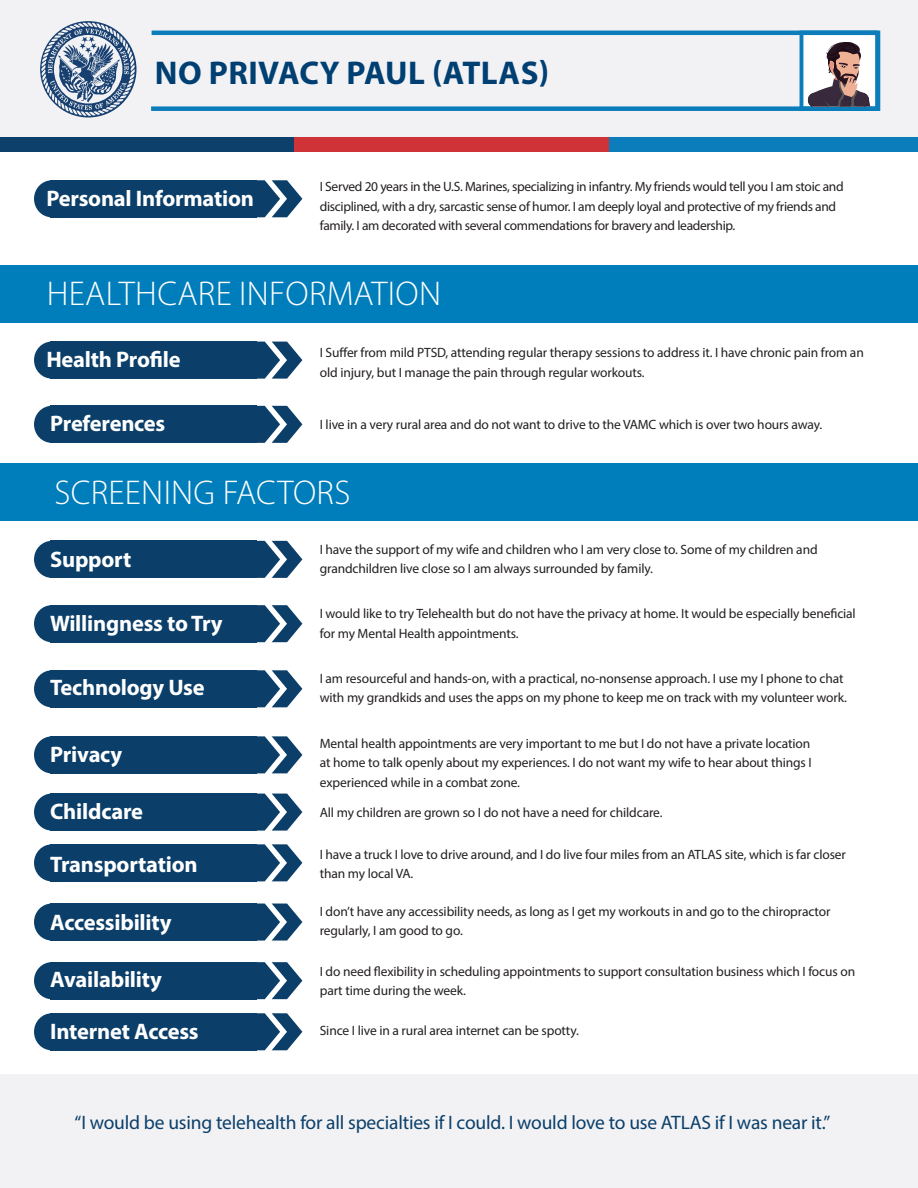
<style>
.page{position:relative;width:918px;height:1188px;background:#fff}
.page>*{position:absolute;margin:0;border:0;box-sizing:border-box;transform-origin:0 0}
.t1{font:300 34.5px "Myriad Pro";letter-spacing:.01em;color:#fff}
.t2{font:700 33px "Myriad Pro";letter-spacing:.015em;color:#003f72}
.t3{font:700 22.5px "Myriad Pro";letter-spacing:-.01em;color:#fff}
.t4{font:19.5px "Myriad Pro";letter-spacing:-.01em;color:#0b3f69}
.t5{font:13.5px/19.5px "Myriad Pro";letter-spacing:-.01em;color:#231f20}
</style>
<div class="page">
<div style="left:0;top:1075px;width:918px;height:113px;background:#f2f2f5"></div>
<div style="left:0;top:0;width:918px;height:141px;background:#f2f2f5"></div>
<svg style="left:40px;top:21px;width:97px;height:96px"></svg>
<hr style="left:152px;top:31px;width:726px;height:4px;background:#0a7dba">
<div style="left:151px;top:106px;width:727px;height:5px;background:#0a7dba"></div>
<div style="left:0;top:137px;width:294px;height:15px;background:#0d406b"></div>
<div style="left:294px;top:137px;width:315px;height:15px;background:#cf3338"></div>
<div style="left:609px;top:137px;width:309px;height:15px;background:#0a7dba"></div>
<svg style="left:800px;top:32px;width:80px;height:79px"></svg>
<div style="left:34px;top:180px;width:36px;height:37px;background:#0b3f69;border-radius:50%"></div>
<svg style="left:257px;top:180px;width:45px;height:37px"></svg>
<div style="left:50px;top:180px;width:207px;height:37px;background:#0b3f69"></div>
<div style="left:0;top:265px;width:918px;height:58px;background:#007dbb"></div>
<div style="left:34px;top:342px;width:36px;height:37px;background:#0b3f69;border-radius:50%"></div>
<svg style="left:257px;top:342px;width:45px;height:37px"></svg>
<div style="left:50px;top:342px;width:207px;height:37px;background:#0b3f69"></div>
<div style="left:34px;top:406px;width:36px;height:37px;background:#0b3f69;border-radius:50%"></div>
<svg style="left:257px;top:406px;width:45px;height:37px"></svg>
<div style="left:50px;top:406px;width:207px;height:37px;background:#0b3f69"></div>
<div style="left:0;top:463px;width:918px;height:58px;background:#007dbb"></div>
<div style="left:34px;top:541px;width:36px;height:37px;background:#0b3f69;border-radius:50%"></div>
<svg style="left:257px;top:541px;width:45px;height:37px"></svg>
<div style="left:50px;top:541px;width:207px;height:37px;background:#0b3f69"></div>
<div style="left:34px;top:605px;width:36px;height:37px;background:#0b3f69;border-radius:50%"></div>
<svg style="left:257px;top:605px;width:45px;height:37px"></svg>
<div style="left:50px;top:605px;width:207px;height:37px;background:#0b3f69"></div>
<div style="left:34px;top:670px;width:36px;height:37px;background:#0b3f69;border-radius:50%"></div>
<svg style="left:257px;top:670px;width:45px;height:37px"></svg>
<div style="left:50px;top:670px;width:207px;height:37px;background:#0b3f69"></div>
<div style="left:34px;top:736px;width:36px;height:37px;background:#0b3f69;border-radius:50%"></div>
<svg style="left:257px;top:736px;width:45px;height:37px"></svg>
<div style="left:50px;top:736px;width:207px;height:37px;background:#0b3f69"></div>
<div style="left:34px;top:794px;width:36px;height:37px;background:#0b3f69;border-radius:50%"></div>
<svg style="left:257px;top:794px;width:45px;height:37px"></svg>
<div style="left:50px;top:794px;width:207px;height:37px;background:#0b3f69"></div>
<div style="left:34px;top:1013px;width:36px;height:37px;background:#0b3f69;border-radius:50%"></div>
<svg style="left:257px;top:1013px;width:45px;height:37px"></svg>
<div style="left:50px;top:1013px;width:207px;height:37px;background:#0b3f69"></div>
<div style="left:34px;top:962px;width:36px;height:37px;background:#0b3f69;border-radius:50%"></div>
<svg style="left:257px;top:962px;width:45px;height:37px"></svg>
<div style="left:50px;top:962px;width:207px;height:37px;background:#0b3f69"></div>
<div style="left:34px;top:904px;width:36px;height:37px;background:#0b3f69;border-radius:50%"></div>
<svg style="left:257px;top:904px;width:45px;height:37px"></svg>
<div style="left:50px;top:904px;width:207px;height:37px;background:#0b3f69"></div>
<div style="left:34px;top:844px;width:36px;height:37px;background:#0b3f69;border-radius:50%"></div>
<svg style="left:257px;top:844px;width:45px;height:37px"></svg>
<div style="left:50px;top:844px;width:207px;height:37px;background:#0b3f69"></div>
<p class="t2" style="left:155px;top:51px;width:396px">NO PRIVACY PAUL (ATLAS)</p>
<p class="t3" style="left:46px;top:183px;width:209px">Personal Information</p>
<p class="t5" style="left:320px;top:177px;width:525px">I Served 20 years in the U.S. Marines, specializing in infantry. My friends would tell you I am stoic and disciplined, with a dry, sarcastic sense of humor. I am deeply loyal and protective of my friends and family. I am decorated with several commendations for bravery and leadership.</p>
<p class="t1" style="left:47px;top:273px;width:396px">HEALTHCARE INFORMATION</p>
<p class="t3" style="left:46px;top:345px;width:136px">Health Profile</p>
<p class="t3" style="left:50px;top:409px;width:117px">Preferences</p>
<p class="t5" style="left:320px;top:343px;width:546px">I Sufer from mild PTSD, attending regular therapy sessions to address it. I have chronic pain from an old injury, but I manage the pain through regular workouts.</p>
<p class="t5" style="left:320px;top:414px;width:504px">I live in a very rural area and do not want to drive to the VAMC which is over two hours away.</p>
<p class="t1" style="left:54px;top:471px;width:298px">SCREENING FACTORS</p>
<p class="t3" style="left:50px;top:544px;width:83px">Support</p>
<p class="t3" style="left:50px;top:609px;width:174px">Willingness to Try</p>
<p class="t3" style="left:50px;top:673px;width:156px">Technology Use</p>
<p class="t3" style="left:50px;top:740px;width:74px">Privacy</p>
<p class="t3" style="left:50px;top:797px;width:94px">Childcare</p>
<p class="t3" style="left:50px;top:850px;width:149px">Transportation</p>
<p class="t3" style="left:50px;top:908px;width:123px">Accessibility</p>
<p class="t3" style="left:50px;top:965px;width:113px">Availability</p>
<p class="t3" style="left:50px;top:1017px;width:150px">Internet Access</p>
<p class="t5" style="left:320px;top:540px;width:499px">I have the support of my wife and children who I am very close to. Some of my children and grandchildren live close so I am always surrounded by family.</p>
<p class="t5" style="left:320px;top:604px;width:538px">I would like to try Telehealth but do not have the privacy at home. It would be especially benefcial for my Mental Health appointments.</p>
<p class="t5" style="left:320px;top:668px;width:529px">I am resourceful and hands-on, with a practical, no-nonsense approach. I use my I phone to chat with my grandkids and uses the apps on my phone to keep me on track with my volunteer work.</p>
<p class="t5" style="left:320px;top:733px;width:493px;text-align:justify">Mental health appointments are very important to me but I do not have a private location at home to talk openly about my experiences. I do not want my wife to hear about things I experienced while in a combat zone.</p>
<p class="t5" style="left:320px;top:803px;width:344px">All my children are grown so I do not have a need for childcare.</p>
<p class="t5" style="left:320px;top:845px;width:528px">I have a truck I love to drive around, and I do live four miles from an ATLAS site, which is far closer than my local VA.</p>
<p class="t5" style="left:320px;top:901px;width:512px">I don’t have any accessibility needs, as long as I get my workouts in and go to the chiropractor regularly, I am good to go.</p>
<p class="t5" style="left:320px;top:961px;width:537px">I do need fexibility in scheduling appointments to support consultation business which I focus on part time during the week.</p>
<p class="t5" style="left:320px;top:1021px;width:261px">Since I live in a rural area internet can be spotty.</p>
<p class="t4" style="left:75px;top:1111px;width:757px">“I would be using telehealth for all specialties if I could. I would love to use ATLAS if I was near it.”</p>
</div>
